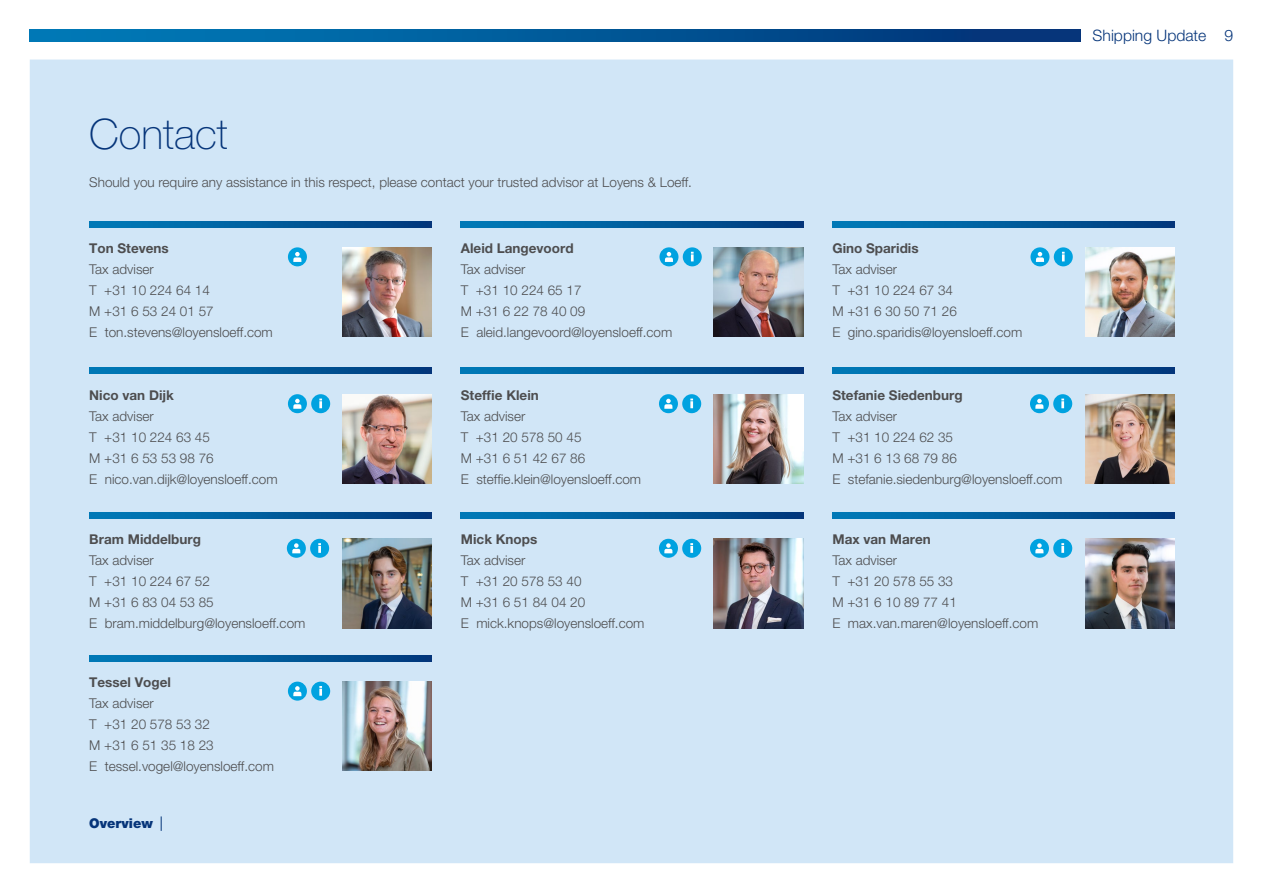
<style>
.page{position:relative;width:1263px;height:893px;background:#fff}
.page>*{position:absolute;margin:0;border:0;box-sizing:border-box;transform-origin:0 0}
.t1{font:100 42px "Helvetica Neue LT Pro";color:#06357a}
.t2{font:300 15.75px "Helvetica Neue LT Pro";color:#06357a}
.t3{font:300 13.5px/21px "Helvetica Neue LT Pro";color:#4d4d4f}
.t4{font:700 13.5px "Helvetica Neue LT Pro";color:#4d4d4f}
.t5{font:900 13.5px "Helvetica Neue LT Pro";color:#06357a}
</style>
<div class="page">
<svg style="left:30px;top:30px;width:1050px;height:11px"></svg>
<div style="left:30px;top:60px;width:1203px;height:803px;background:#d1e6f7"></div>
<svg style="left:89px;top:221px;width:343px;height:6px"></svg>
<img style="left:342px;top:247px;width:90px;height:90px">
<svg style="left:461px;top:221px;width:342px;height:6px"></svg>
<img style="left:714px;top:247px;width:89px;height:90px">
<svg style="left:89px;top:368px;width:343px;height:6px"></svg>
<svg style="left:89px;top:655px;width:343px;height:6px"></svg>
<img style="left:342px;top:394px;width:90px;height:89px">
<img style="left:342px;top:682px;width:90px;height:89px">
<svg style="left:832px;top:368px;width:343px;height:6px"></svg>
<img style="left:1085px;top:394px;width:90px;height:89px">
<svg style="left:89px;top:512px;width:343px;height:6px"></svg>
<img style="left:342px;top:539px;width:90px;height:89px">
<svg style="left:832px;top:512px;width:343px;height:6px"></svg>
<img style="left:1085px;top:539px;width:90px;height:89px">
<svg style="left:461px;top:368px;width:342px;height:6px"></svg>
<img style="left:714px;top:394px;width:89px;height:89px">
<svg style="left:832px;top:221px;width:343px;height:6px"></svg>
<img style="left:1085px;top:247px;width:90px;height:90px">
<svg style="left:461px;top:512px;width:342px;height:6px"></svg>
<img style="left:714px;top:539px;width:89px;height:89px">
<div style="left:288px;top:247px;width:19px;height:19px;background:#00a2e0;border-radius:50%"></div>
<svg style="left:293px;top:252px;width:8px;height:10px"></svg>
<div style="left:659px;top:247px;width:19px;height:19px;background:#00a2e0;border-radius:50%"></div>
<svg style="left:665px;top:252px;width:8px;height:10px"></svg>
<div style="left:288px;top:394px;width:19px;height:19px;background:#00a2e0;border-radius:50%"></div>
<svg style="left:293px;top:399px;width:8px;height:10px"></svg>
<svg style="left:288px;top:682px;width:19px;height:19px"></svg>
<svg style="left:293px;top:686px;width:8px;height:10px"></svg>
<div style="left:659px;top:394px;width:19px;height:19px;background:#00a2e0;border-radius:50%"></div>
<svg style="left:664px;top:399px;width:8px;height:10px"></svg>
<div style="left:1030px;top:247px;width:19px;height:19px;background:#00a2e0;border-radius:50%"></div>
<svg style="left:1036px;top:252px;width:8px;height:10px"></svg>
<svg style="left:659px;top:539px;width:19px;height:19px"></svg>
<svg style="left:664px;top:543px;width:8px;height:10px"></svg>
<div style="left:1030px;top:394px;width:19px;height:19px;background:#00a2e0;border-radius:50%"></div>
<svg style="left:1035px;top:399px;width:8px;height:10px"></svg>
<svg style="left:287px;top:539px;width:19px;height:19px"></svg>
<svg style="left:292px;top:543px;width:8px;height:10px"></svg>
<svg style="left:1030px;top:539px;width:19px;height:19px"></svg>
<svg style="left:1035px;top:543px;width:8px;height:10px"></svg>
<div style="left:683px;top:247px;width:19px;height:19px;background:#00a2e0;border-radius:50%"></div>
<svg style="left:691px;top:252px;width:3px;height:9px"></svg>
<div style="left:311px;top:394px;width:19px;height:19px;background:#00a2e0;border-radius:50%"></div>
<svg style="left:319px;top:399px;width:3px;height:9px"></svg>
<div style="left:311px;top:682px;width:19px;height:19px;background:#00a2e0;border-radius:50%"></div>
<svg style="left:319px;top:686px;width:3px;height:10px"></svg>
<div style="left:682px;top:394px;width:19px;height:19px;background:#00a2e0;border-radius:50%"></div>
<svg style="left:690px;top:399px;width:3px;height:9px"></svg>
<div style="left:1054px;top:247px;width:19px;height:19px;background:#00a2e0;border-radius:50%"></div>
<svg style="left:1062px;top:252px;width:3px;height:9px"></svg>
<div style="left:682px;top:539px;width:19px;height:19px;background:#00a2e0;border-radius:50%"></div>
<svg style="left:690px;top:543px;width:3px;height:10px"></svg>
<div style="left:1053px;top:394px;width:19px;height:19px;background:#00a2e0;border-radius:50%"></div>
<svg style="left:1061px;top:399px;width:3px;height:9px"></svg>
<div style="left:310px;top:539px;width:19px;height:19px;background:#00a2e0;border-radius:50%"></div>
<svg style="left:318px;top:543px;width:3px;height:10px"></svg>
<div style="left:1053px;top:539px;width:19px;height:19px;background:#00a2e0;border-radius:50%"></div>
<svg style="left:1061px;top:543px;width:3px;height:10px"></svg>
<svg style="left:161px;top:816px;width:1px;height:15px"></svg>
<h1 class="t1" style="left:89px;top:110px;width:140px">Contact</h1>
<p class="t3" style="left:89px;top:171px;width:604px">Should you require any assistance in this respect, please contact your trusted advisor at Loyens &amp; Loeff.</p>
<p class="t4" style="left:89px;top:239px;width:81px">Ton Stevens</p>
<p class="t3" style="left:89px;top:258px;width:185px">Tax adviser<br>T +31 10 224 64 14<br>M +31 6 53 24 01 57<br>E ton.stevens@loyensloeff.com</p>
<p class="t4" style="left:89px;top:386px;width:86px">Nico van Dijk</p>
<p class="t3" style="left:89px;top:405px;width:190px">Tax adviser<br>T +31 10 224 63 45<br>M +31 6 53 53 98 76<br>E nico.van.dijk@loyensloeff.com</p>
<p class="t4" style="left:89px;top:531px;width:113px">Bram Middelburg</p>
<p class="t3" style="left:89px;top:549px;width:218px">Tax adviser<br>T +31 10 224 67 52<br>M +31 6 83 04 53 85<br>E bram.middelburg@loyensloeff.com</p>
<p class="t4" style="left:89px;top:674px;width:83px">Tessel Vogel</p>
<p class="t3" style="left:89px;top:692px;width:186px">Tax adviser<br>T +31 20 578 53 32<br>M +31 6 51 35 18 23<br>E tessel.vogel@loyensloeff.com</p>
<p class="t5" style="left:89px;top:815px;width:65px">Overview</p>
<p class="t4" style="left:461px;top:239px;width:114px">Aleid Langevoord</p>
<p class="t3" style="left:461px;top:258px;width:213px">Tax adviser<br>T +31 10 224 65 17<br>M +31 6 22 78 40 09<br>E aleid.langevoord@loyensloeff.com</p>
<p class="t4" style="left:461px;top:386px;width:79px">Steffie Klein</p>
<p class="t3" style="left:461px;top:405px;width:182px">Tax adviser<br>T +31 20 578 50 45<br>M +31 6 51 42 67 86<br>E steffie.klein@loyensloeff.com</p>
<p class="t4" style="left:461px;top:531px;width:78px">Mick Knops</p>
<p class="t3" style="left:461px;top:549px;width:185px">Tax adviser<br>T +31 20 578 53 40<br>M +31 6 51 84 04 20<br>E mick.knops@loyensloeff.com</p>
<p class="t2" style="left:1093px;top:26px;width:142px">Shipping Update 9</p>
<p class="t4" style="left:832px;top:239px;width:88px">Gino Sparidis</p>
<p class="t3" style="left:832px;top:258px;width:191px">Tax adviser<br>T +31 10 224 67 34<br>M +31 6 30 50 71 26<br>E gino.sparidis@loyensloeff.com</p>
<p class="t4" style="left:832px;top:386px;width:132px">Stefanie Siedenburg</p>
<p class="t3" style="left:832px;top:405px;width:231px">Tax adviser<br>T +31 10 224 62 35<br>M +31 6 13 68 79 86<br>E stefanie.siedenburg@loyensloeff.com</p>
<p class="t4" style="left:832px;top:531px;width:100px">Max van Maren</p>
<p class="t3" style="left:832px;top:549px;width:207px">Tax adviser<br>T +31 20 578 55 33<br>M +31 6 10 89 77 41<br>E max.van.maren@loyensloeff.com</p>
</div>
